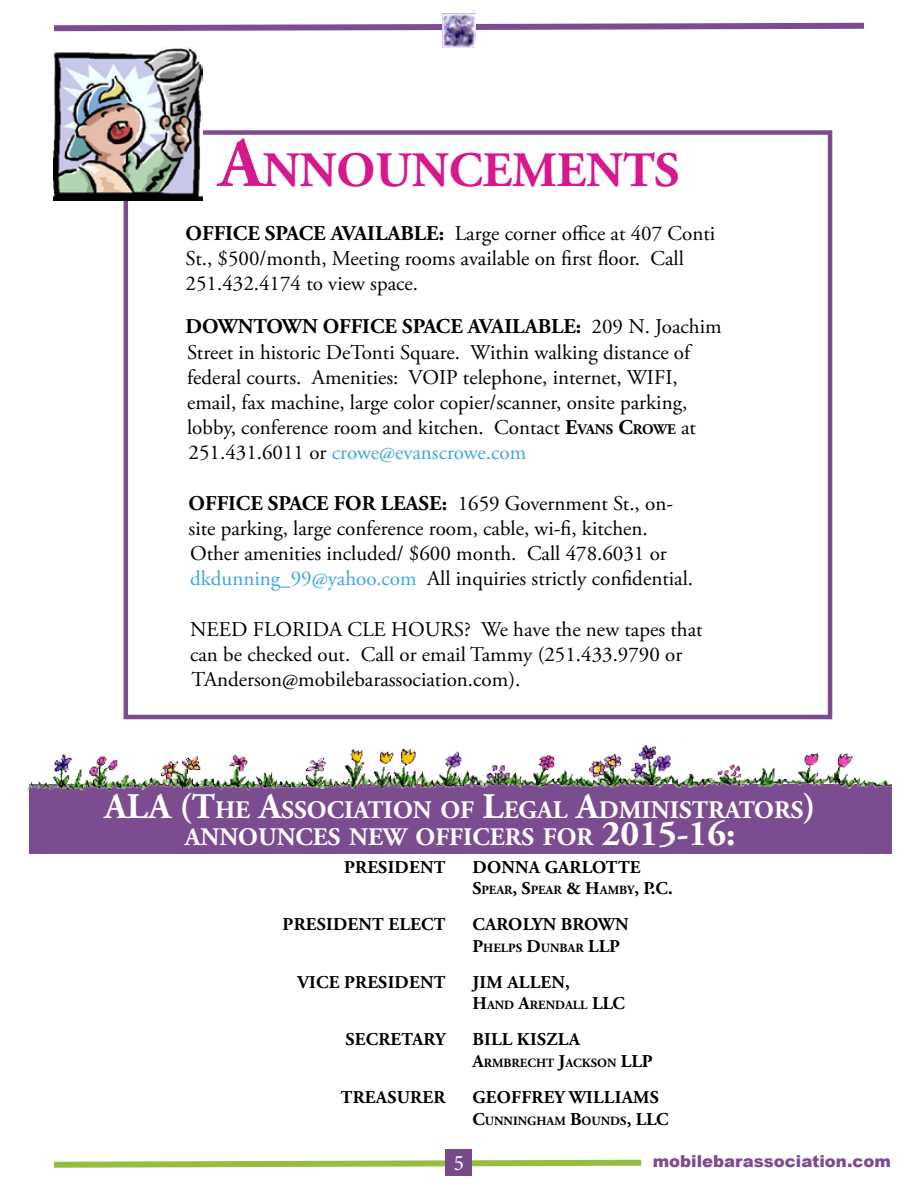
<style>
.page{position:relative;width:918px;height:1188px;background:#fff}
.page>*{position:absolute;margin:0;border:0;box-sizing:border-box;transform-origin:0 0}
.t1{font:700 49.35px "Adobe Garamond Pro";color:#d6188d}
.t2{font:700 36px "Adobe Garamond Pro";color:#fff}
.t3{font:700 25.2px/27px "Adobe Garamond Pro";color:#fff}
.t4{font:22.05px "Minion Pro";color:#fff;scale:.95 1}
.t5{font:21px/25.2px "Adobe Garamond Pro";color:#000}
.t6{font:700 21px "Adobe Garamond Pro";color:#000}
.t7{font:700 18px "Adobe Garamond Pro";letter-spacing:.015em;color:#000}
.t8{font:700 18px "Adobe Garamond Pro";color:#000}
.t9{font:900 16.5px "Arial";color:#7c4c91}
.t10{font:700 12.6px "Adobe Garamond Pro";color:#000}
.s1{font-size:70.5px}
.s2{font-weight:700}
.s3{font-weight:700;font-size:14.7px}
.s4{color:#3da7df}
.s5{font-size:36px}
.s6{font-size:18px}
</style>
<div class="page">
<svg style="left:54px;top:1159px;width:588px;height:9px"></svg>
<div style="left:445px;top:1149px;width:27px;height:27px;background:#774a8a"></div>
<svg style="left:54px;top:22px;width:810px;height:10px"></svg>
<img style="left:442px;top:14px;width:34px;height:33px">
<div style="left:124px;top:130px;width:708px;height:589px;border:4px solid #7c4c91"></div>
<img style="left:54px;top:47px;width:148px;height:154px">
<div style="left:29px;top:784px;width:862px;height:70px;background:#7c4c91"></div>
<img style="left:27px;top:745px;width:864px;height:47px">
<h1 class="t1" style="left:219px;top:142px;width:462px"><span class="s1">A</span>NNOUNCEMENTS</h1>
<p class="t5" style="left:186px;top:221px;width:531px"><span class="s2">OFFICE SPACE AVAILABLE:</span> Large corner office at 407 Conti<br>St., $500/month, Meeting rooms available on first floor. Call<br>251.432.4174 to view space.</p>
<p class="t6" style="left:186px;top:315px;width:18px">DOWNTOWN</p>
<p class="t5" style="left:187px;top:315px;width:536px;text-indent:136px"><span class="s2">OFFICE SPACE AVAILABLE:</span> 209 N. Joachim Street in historic DeTonti Square. Within walking distance of federal courts. Amenities: VOIP telephone, internet, WIFI, email, fax machine, large color copier/scanner, onsite parking, lobby, conference room and kitchen. Contact <span class="s2">E</span><span class="s3">VANS</span> <span class="s2">C</span><span class="s3">ROWE</span> at 251.431.6011 or <span class="s4">crowe@evanscrowe.com</span></p>
<p class="t5" style="left:189px;top:491px;width:506px"><span class="s2">OFFICE SPACE FOR LEASE:</span> 1659 Government St., on&shy;site parking, large conference room, cable, wi-fi, kitchen.<br>Other amenities included/ $600 month. Call 478.6031 or <span class="s4">dkdunning_99@yahoo.com</span> All inquiries strictly confidential.</p>
<p class="t5" style="left:190px;top:617px;width:514px">NEED FLORIDA CLE HOURS? We have the new tapes that can be checked out. Call or email Tammy (251.433.9790 or<br>TAnderson@mobilebarassociation.com).</p>
<h2 class="t2" style="left:104px;top:786px;width:24px">ALA</h2>
<p class="t3" style="left:180px;top:797px;width:638px"><span class="s5">(T</span>HE <span class="s5">A</span>SSOCIATION OF <span class="s5">L</span>EGAL <span class="s5">A</span>DMINISTRATORS<span class="s5">)<br></span>ANNOUNCES NEW OFFICERS FOR <span class="s5">2015-16:</span></p>
<p class="t7" style="left:344px;top:856px;width:298px">PRESIDENT D ONNA GARLOTTE</p>
<p class="t8" style="left:446px;top:878px;width:13px">S</p>
<p class="t10" style="left:482px;top:883px;width:193px">PEAR<span class="s6">, S</span>PEAR <span class="s6">&amp; H</span>AMBY<span class="s6">, P.C.</span></p>
<p class="t7" style="left:283px;top:914px;width:164px">PRESIDENT ELECT</p>
<p class="t7" style="left:472px;top:914px;width:158px">CAROLYN BROWN</p>
<p class="t10" style="left:472px;top:940px;width:149px"><span class="s6">P</span>HELPS <span class="s6">D</span>UNBAR <span class="s6">LLP</span></p>
<p class="t7" style="left:297px;top:972px;width:149px">VICE PRESIDENT</p>
<p class="t7" style="left:473px;top:972px;width:99px">JIM ALLEN,</p>
<p class="t8" style="left:446px;top:993px;width:15px">H</p>
<p class="t10" style="left:487px;top:998px;width:117px">AND <span class="s6">A</span>RENDALL <span class="s6">LLC</span></p>
<p class="t7" style="left:345px;top:1029px;width:233px">SECRETARY B ILL KISZLA</p>
<p class="t8" style="left:445px;top:1051px;width:14px">A</p>
<p class="t10" style="left:484px;top:1056px;width:170px">RMBRECHT <span class="s6">J</span>ACKSON <span class="s6">LLP</span></p>
<p class="t7" style="left:341px;top:1087px;width:320px">TREASURER GEOFFREY WILLIAMS</p>
<p class="t8" style="left:445px;top:1108px;width:15px">C</p>
<p class="t10" style="left:485px;top:1113px;width:163px">UNNINGHAM <span class="s6">B</span>OUNDS<span class="s6">, LLC</span></p>
<p class="t4" style="left:454px;top:1149px;width:12px">5</p>
<p class="t9" style="left:653px;top:1149px;width:240px">mobilebarassociation.com</p>
</div>
